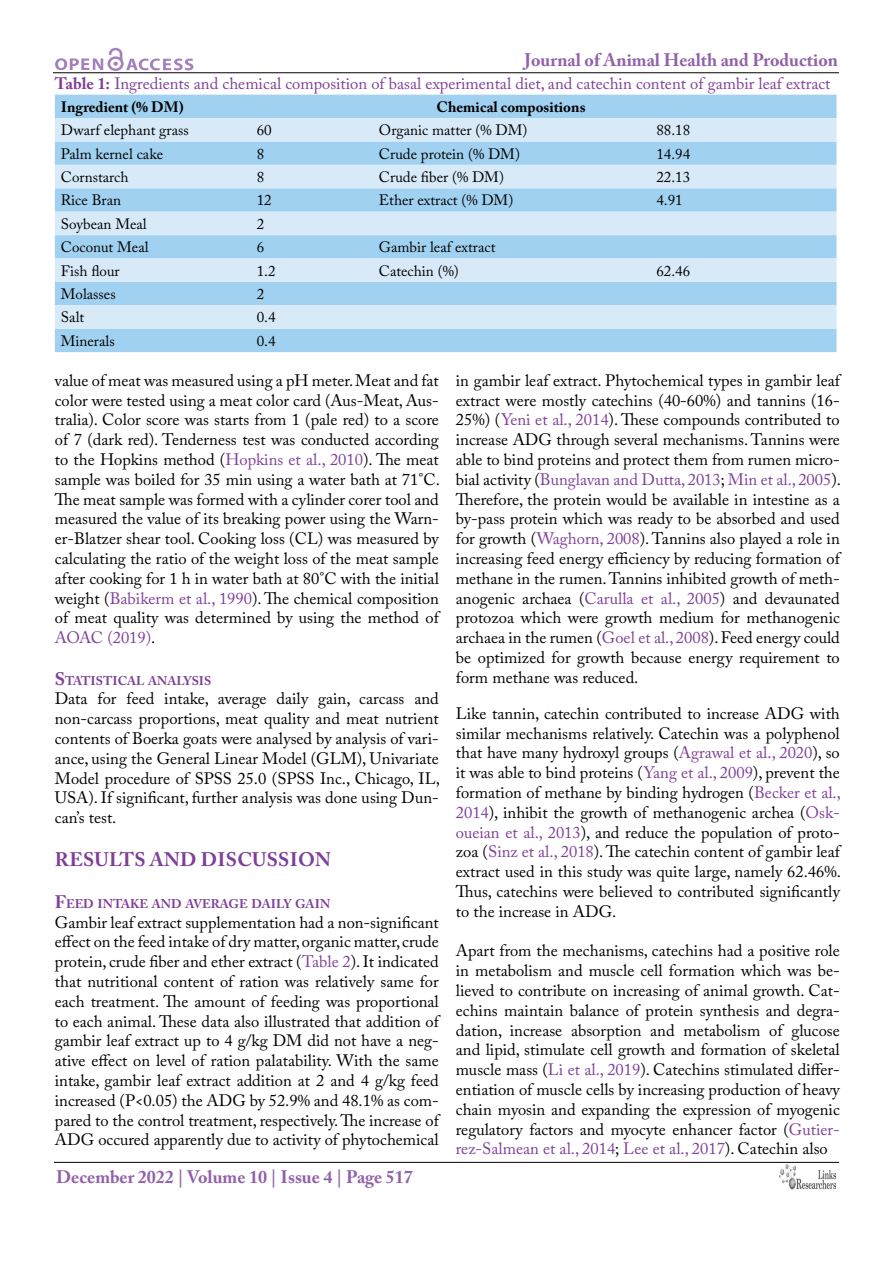
<style>
.page{position:relative;width:893px;height:1263px;background:#fff}
.page>*{position:absolute;margin:0;border:0;box-sizing:border-box;transform-origin:0 0}
.t1{font:700 19.5px "Adobe Caslon Pro";letter-spacing:.015em;color:#7f3f98}
.t2{font:700 18px "Adobe Caslon Pro";color:#9161a9}
.t3{font:16.5px/19.8px "Adobe Caslon Pro";color:#000;text-align:justify}
.t4{font:16.5px "Adobe Caslon Pro";color:#7f3f98}
.t5{font:15px "Adobe Caslon Pro";color:#000}
.t6{font:700 15px "Adobe Caslon Pro";color:#000}
.t7{font:700 12.6px "Adobe Caslon Pro";color:#7f3f98}
.s1{font-weight:700}
.s2{color:#7f3f98}
.s3{font-size:18px}
</style>
<div class="page">
<hr style="left:53px;top:72px;width:786px;height:1px;background:#000">
<hr style="left:54px;top:1162px;width:785px;height:1px;background:#000">
<svg style="left:55px;top:48px;width:138px;height:23px"></svg>
<img style="left:780px;top:1165px;width:55px;height:25px">
<div style="left:55px;top:95px;width:781px;height:257px;background:#a1d1f0"></div>
<svg style="left:55px;top:118px;width:781px;height:211px;background:#c0dff4"></svg>
<p class="t2" style="left:525px;top:50px;width:315px">Journal of Animal Health and Production</p>
<p class="t4" style="left:55px;top:73px;width:777px"><span class="s1">Table 1:</span> Ingredients and chemical composition of basal experimental diet, and catechin content of gambir leaf extract</p>
<p class="t6" style="left:61px;top:98px;width:124px">Ingredient (% DM)</p>
<p class="t6" style="left:437px;top:98px;width:150px">Chemical compositions</p>
<p class="t5" style="left:61px;top:121px;width:130px">Dwarf elephant grass</p>
<p class="t5" style="left:257px;top:121px;width:16px">60</p>
<p class="t5" style="left:379px;top:121px;width:150px">Organic matter (% DM)</p>
<p class="t5" style="left:656px;top:121px;width:35px">88.18</p>
<p class="t5" style="left:61px;top:145px;width:104px">Palm kernel cake</p>
<p class="t5" style="left:257px;top:145px;width:9px">8</p>
<p class="t5" style="left:379px;top:145px;width:143px">Crude protein (% DM)</p>
<p class="t5" style="left:656px;top:145px;width:35px">14.94</p>
<p class="t5" style="left:61px;top:168px;width:69px">Cornstarch</p>
<p class="t5" style="left:257px;top:168px;width:9px">8</p>
<p class="t5" style="left:379px;top:168px;width:127px">Crude fiber (% DM)</p>
<p class="t5" style="left:656px;top:168px;width:35px">22.13</p>
<p class="t5" style="left:61px;top:191px;width:62px">Rice Bran</p>
<p class="t5" style="left:257px;top:191px;width:16px">12</p>
<p class="t5" style="left:379px;top:191px;width:136px">Ether extract (% DM)</p>
<p class="t5" style="left:656px;top:191px;width:28px">4.91</p>
<p class="t5" style="left:61px;top:215px;width:87px">Soybean Meal</p>
<p class="t5" style="left:257px;top:215px;width:9px">2</p>
<p class="t5" style="left:61px;top:238px;width:89px">Coconut Meal</p>
<p class="t5" style="left:257px;top:238px;width:9px">6</p>
<p class="t5" style="left:379px;top:238px;width:118px">Gambir leaf extract</p>
<p class="t5" style="left:61px;top:262px;width:60px">Fish flour</p>
<p class="t5" style="left:257px;top:262px;width:20px">1.2</p>
<p class="t5" style="left:379px;top:262px;width:82px">Catechin (%)</p>
<p class="t5" style="left:656px;top:262px;width:35px">62.46</p>
<p class="t5" style="left:61px;top:285px;width:56px">Molasses</p>
<p class="t5" style="left:257px;top:285px;width:9px">2</p>
<p class="t5" style="left:61px;top:308px;width:25px">Salt</p>
<p class="t5" style="left:257px;top:308px;width:20px">0.4</p>
<p class="t5" style="left:61px;top:332px;width:55px">Minerals</p>
<p class="t5" style="left:257px;top:332px;width:20px">0.4</p>
<p class="t3" style="left:55px;top:370px;width:387px">value of meat was measured using a pH meter. Meat and fat color were tested using a meat color card (Aus-Meat, Aus&shy;tralia). Color score was starts from 1 (pale red) to a score of 7 (dark red). Tenderness test was conducted according to the Hopkins method (<span class="s2">Hopkins et al., 2010</span>). The meat sample was boiled for 35 min using a water bath at 71°C.<br>The meat sample was formed with a cylinder corer tool and measured the value of its breaking power using the Warn&shy;er-Blatzer shear tool. Cooking loss (CL) was measured by calculating the ratio of the weight loss of the meat sample after cooking for 1 h in water bath at 80°C with the initial weight (<span class="s2">Babikerm et al., 1990</span>). The chemical composition of meat quality was determined by using the method of <span class="s2">AOAC (2019)</span>.</p>
<p class="t7" style="left:55px;top:673px;width:158px"><span class="s3">S</span>TATISTICAL ANALYSIS</p>
<p class="t3" style="left:55px;top:689px;width:387px">Data for feed intake, average daily gain, carcass and non-carcass proportions, meat quality and meat nutrient contents of Boerka goats were analysed by analysis of vari&shy;ance, using the General Linear Model (GLM), Univariate Model procedure of SPSS 25.0 (SPSS Inc., Chicago, IL, USA). If significant, further analysis was done using Dun&shy;can’s test.</p>
<p class="t1" style="left:55px;top:848px;width:278px">RESULTS AND DISCUSSION</p>
<p class="t7" style="left:55px;top:896px;width:277px"><span class="s3">F</span>EED INTAKE AND AVERAGE DAILY GAIN</p>
<p class="t3" style="left:55px;top:912px;width:386px">Gambir leaf extract supplementation had a non-significant effect on the feed intake of dry matter, organic matter, crude protein, crude fiber and ether extract (<span class="s2">Table 2</span>). It indicated that nutritional content of ration was relatively same for each treatment. The amount of feeding was proportional to each animal. These data also illustrated that addition of gambir leaf extract up to 4 g/kg DM did not have a neg&shy;ative effect on level of ration palatability. With the same intake, gambir leaf extract addition at 2 and 4 g/kg feed increased (P&lt;0.05) the ADG by 52.9% and 48.1% as com&shy;pared to the control treatment, respectively. The increase of ADG occured apparently due to activity of phytochemical</p>
<p class="t3" style="left:456px;top:370px;width:387px">in gambir leaf extract. Phytochemical types in gambir leaf extract were mostly catechins (40-60%) and tannins (16- 25%) (<span class="s2">Yeni et al., 2014</span>). These compounds contributed to increase ADG through several mechanisms. Tannins were able to bind proteins and protect them from rumen micro&shy;bial activity (<span class="s2">Bunglavan and Dutta, 2013</span>; <span class="s2">Min et al., 2005</span>).<br>Therefore, the protein would be available in intestine as a by-pass protein which was ready to be absorbed and used for growth (<span class="s2">Waghorn, 2008</span>). Tannins also played a role in increasing feed energy efficiency by reducing formation of methane in the rumen. Tannins inhibited growth of meth&shy;anogenic archaea (<span class="s2">Carulla et al., 2005</span>) and devaunated protozoa which were growth medium for methanogenic archaea in the rumen (<span class="s2">Goel et al., 2008</span>). Feed energy could be optimized for growth because energy requirement to form methane was reduced.</p>
<p class="t3" style="left:456px;top:703px;width:387px">Like tannin, catechin contributed to increase ADG with similar mechanisms relatively. Catechin was a polyphenol that have many hydroxyl groups (<span class="s2">Agrawal et al., 2020</span>), so it was able to bind proteins (<span class="s2">Yang et al., 2009</span>), prevent the formation of methane by binding hydrogen (<span class="s2">Becker et al., 2014</span>), inhibit the growth of methanogenic archea (<span class="s2">Osk&shy;oueian et al., 2013</span>), and reduce the population of proto&shy;zoa (<span class="s2">Sinz et al., 2018</span>). The catechin content of gambir leaf extract used in this study was quite large, namely 62.46%.<br>Thus, catechins were believed to contributed significantly to the increase in ADG.</p>
<p class="t3" style="left:456px;top:941px;width:385px">Apart from the mechanisms, catechins had a positive role in metabolism and muscle cell formation which was be&shy;lieved to contribute on increasing of animal growth. Cat&shy;echins maintain balance of protein synthesis and degra&shy;dation, increase absorption and metabolism of glucose and lipid, stimulate cell growth and formation of skeletal muscle mass (<span class="s2">Li et al., 2019</span>). Catechins stimulated differ&shy;entiation of muscle cells by increasing production of heavy chain myosin and expanding the expression of myogenic regulatory factors and myocyte enhancer factor (<span class="s2">Gutier&shy;rez-Salmean et al., 2014</span>; <span class="s2">Lee et al., 2017</span>). Catechin also</p>
<p class="t2" style="left:56px;top:1166px;width:358px">December 2022 | Volume 10 | Issue 4 | Page 517</p>
</div>
